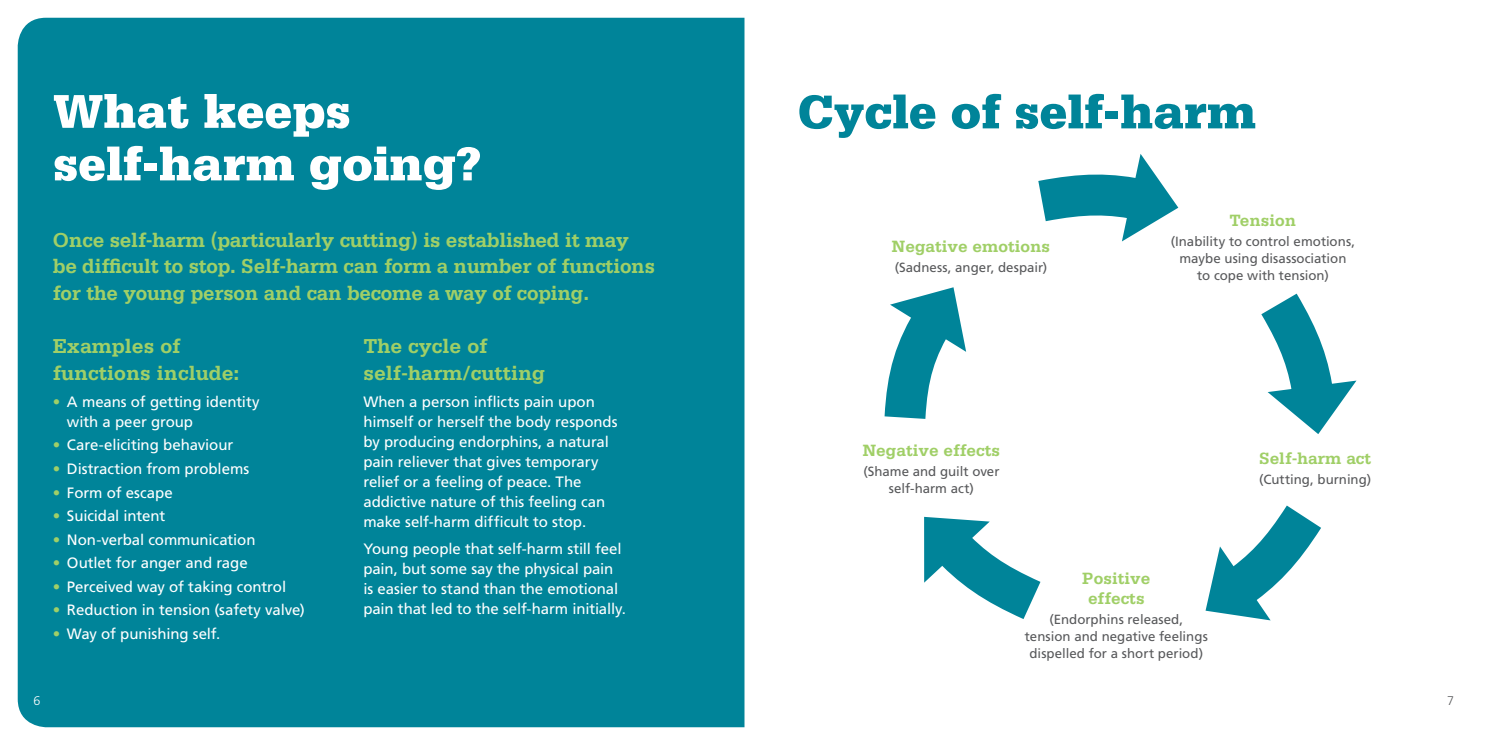
<style>
.page{position:relative;width:1489px;height:745px;background:#fff}
.page>*{position:absolute;margin:0;border:0;box-sizing:border-box;transform-origin:0 0}
.t1{font:900 50px/52.5px "Serifa";color:#fff}
.t2{font:900 50px "Serifa";color:#008499}
.t3{font:700 21.25px/26.2px "Serifa";letter-spacing:-.01em;color:#a0cf67}
.t4{font:700 17.25px/20.1px "Serifa";color:#a0cf67;text-align:center}
.t5{font:15px/20px "Frutiger";letter-spacing:-.005em;color:#fff}
.t6{font:13.25px/17px "Frutiger";color:#58595b;text-align:center}
.t7{font:300 12.5px "Frutiger";color:#58595b}
.t8{font:300 12.5px "Frutiger";color:#fff}
.s1{color:#a0cf67}
</style>
<div class="page">
<div style="left:18px;top:18px;width:726px;height:708px;background:#008499"></div>
<svg style="left:1261px;top:293px;width:96px;height:141px"></svg>
<svg style="left:1205px;top:505px;width:116px;height:116px"></svg>
<svg style="left:924px;top:516px;width:117px;height:103px"></svg>
<svg style="left:1038px;top:154px;width:141px;height:88px"></svg>
<svg style="left:884px;top:287px;width:83px;height:132px"></svg>
<h1 class="t1" style="left:53px;top:84px;width:429px">What keeps self-harm going?</h1>
<h1 class="t2" style="left:797px;top:82px;width:460px">Cycle of self-harm</h1>
<h2 class="t3" style="left:53px;top:226px;width:604px">Once self-harm (particularly cutting) is established it may be difficult to stop. Self-harm can form a number of functions for the young person and can become a way of coping.</h2>
<p class="t4" style="left:891px;top:236px;width:160px">Negative emotions</p>
<p class="t6" style="left:894px;top:259px;width:154px">(Sadness, anger, despair)</p>
<p class="t4" style="left:1229px;top:210px;width:68px">Tension</p>
<p class="t6" style="left:1170px;top:232px;width:186px">(Inability to control emotions, maybe using disassociation<br>to cope with tension)</p>
<h2 class="t3" style="left:53px;top:333px;width:188px">Examples of functions include:</h2>
<p class="t5" style="left:67px;top:391px;width:194px;text-indent:-14px"><span class="s1">•</span> A means of getting identity with a peer group</p>
<p class="t5" style="left:53px;top:435px;width:182px"><span class="s1">•</span> Care-eliciting behaviour</p>
<p class="t5" style="left:53px;top:458px;width:198px"><span class="s1">•</span> Distraction from problems</p>
<p class="t5" style="left:53px;top:482px;width:121px"><span class="s1">•</span> Form of escape</p>
<p class="t5" style="left:53px;top:505px;width:114px"><span class="s1">•</span> Suicidal intent</p>
<p class="t5" style="left:53px;top:529px;width:204px"><span class="s1">•</span> Non-verbal communication</p>
<p class="t5" style="left:53px;top:552px;width:196px"><span class="s1">•</span> Outlet for anger and rage</p>
<p class="t5" style="left:53px;top:576px;width:235px"><span class="s1">•</span> Perceived way of taking control</p>
<p class="t5" style="left:53px;top:599px;width:254px"><span class="s1">•</span> Reduction in tension (safety valve)</p>
<p class="t5" style="left:53px;top:623px;width:169px"><span class="s1">•</span> Way of punishing self.</p>
<p class="t8" style="left:34px;top:693px;width:8px">6</p>
<h2 class="t3" style="left:363px;top:333px;width:183px">The cycle of self-harm/cutting</h2>
<p class="t5" style="left:363px;top:391px;width:256px">When a person inflicts pain upon himself or herself the body responds by producing endorphins, a natural pain reliever that gives temporary relief or a feeling of peace. The addictive nature of this feeling can make self-harm difficult to stop.</p>
<p class="t5" style="left:363px;top:538px;width:264px">Young people that self-harm still feel pain, but some say the physical pain is easier to stand than the emotional pain that led to the self-harm initially.</p>
<p class="t4" style="left:862px;top:439px;width:139px">Negative effects</p>
<p class="t6" style="left:863px;top:462px;width:138px">(Shame and guilt over self-harm act)</p>
<p class="t4" style="left:1082px;top:567px;width:70px">Positive effects</p>
<p class="t6" style="left:1024px;top:610px;width:184px">(Endorphins released,<br>tension and negative feelings dispelled for a short period)</p>
<p class="t4" style="left:1258px;top:448px;width:114px">Self-harm act</p>
<p class="t6" style="left:1259px;top:471px;width:113px">(Cutting, burning)</p>
<p class="t7" style="left:1446px;top:693px;width:8px">7</p>
</div>
